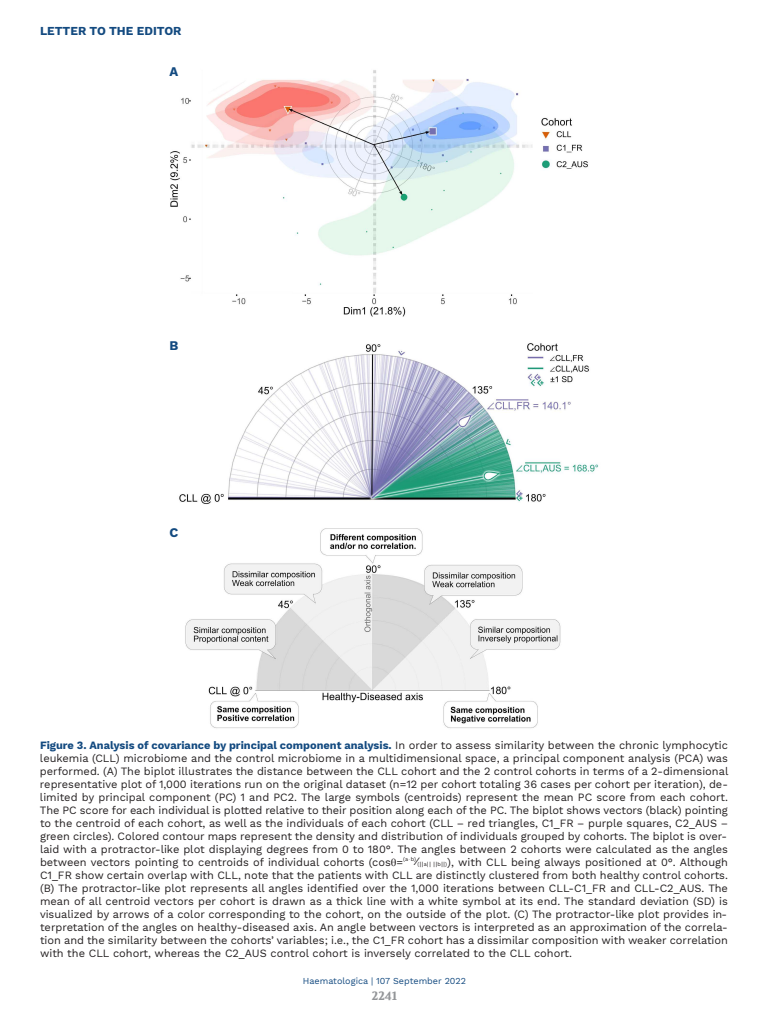
<style>
.page{position:relative;width:768px;height:1024px;background:#fff}
.page>*{position:absolute;margin:0;border:0;box-sizing:border-box;transform-origin:0 0}
.t1{font:700 13px "Work Sans";color:#134a80}
.t2{font:700 12px "Work Sans";color:#134a80}
.t3{font:700 12px "Volkhov";color:#939598}
.t4{font:11px/13px "Work Sans";color:#231f20;text-align:justify}
.t5{font:9px "Work Sans";color:#134a80}
.s1{font-weight:700;color:#134a80}
.s2{font-size:5.5px}
.s3{font-family:"Hiragino Sans W4";font-size:5.5px}
</style>
<div class="page">
<img style="left:170px;top:70px;width:429px;height:659px">
<p class="t2" style="left:40px;top:24px;width:143px">LETTER TO THE EDITOR</p>
<p class="t1" style="left:170px;top:64px;width:10px">A</p>
<p class="t1" style="left:170px;top:338px;width:10px">B</p>
<p class="t1" style="left:170px;top:525px;width:10px">C</p>
<p class="t4" style="left:40px;top:739px;width:690px"><span class="s1">Figure 3. Analysis of covariance by principal component analysis.</span> In order to assess similarity between the chronic lymphocytic leukemia (CLL) microbiome and the control microbiome in a multidimensional space, a principal component analysis (PCA) was performed. (A) The biplot illustrates the distance between the CLL cohort and the 2 control cohorts in terms of a 2-dimensional representative plot of 1,000 iterations run on the original dataset (n=12 per cohort totaling 36 cases per cohort per iteration), de&shy;limited by principal component (PC) 1 and PC2. The large symbols (centroids) represent the mean PC score from each cohort.<br>The PC score for each individual is plotted relative to their position along each of the PC. The biplot shows vectors (black) pointing to the centroid of each cohort, as well as the individuals of each cohort (CLL – red triangles, C1_FR – purple squares, C2_AUS – green circles). Colored contour maps represent the density and distribution of individuals grouped by cohorts. The biplot is over&shy;laid with a protractor-like plot displaying degrees from 0 to 180°. The angles between 2 cohorts were calculated as the angles between vectors pointing to centroids of individual cohorts (cos =<sup>(a</sup>⋅<sup>b)</sup>⁄<span class="s2">(</span><span class="s3">||</span><span class="s2">a</span><span class="s3">|| ||</span><span class="s2">b</span><span class="s3">||</span><span class="s2">)</span>), with CLL being always positioned at 0°. Although C1_FR show certain overlap with CLL, note that the patients with CLL are distinctly clustered from both healthy control cohorts. (B) The protractor-like plot represents all angles identified over the 1,000 iterations between CLL-C1_FR and CLL-C2_AUS. The mean of all centroid vectors per cohort is drawn as a thick line with a white symbol at its end. The standard deviation (SD) is visualized by arrows of a color corresponding to the cohort, on the outside of the plot. (C) The protractor-like plot provides in&shy;terpretation of the angles on healthy-diseased axis. An angle between vectors is interpreted as an approximation of the correla&shy;tion and the similarity between the cohorts’ variables; i.e., the C1_FR cohort has a dissimilar composition with weaker correlation with the CLL cohort, whereas the C2_AUS control cohort is inversely correlated to the CLL cohort.</p>
<p class="t5" style="left:303px;top:975px;width:165px">Haematologica | 107 September 2022</p>
<p class="t3" style="left:372px;top:988px;width:27px">2241</p>
</div>
